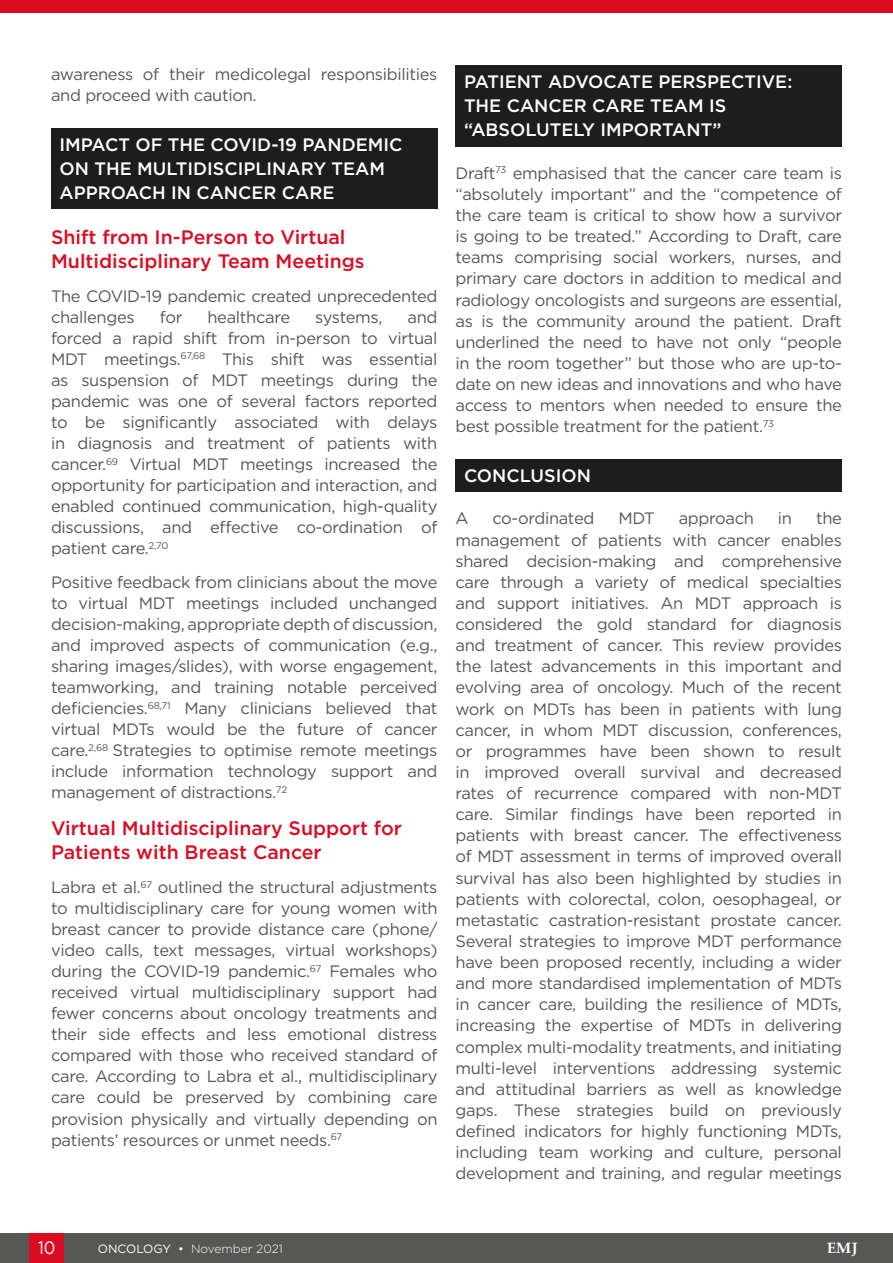
<style>
.page{position:relative;width:893px;height:1263px;background:#fff}
.page>*{position:absolute;margin:0;border:0;box-sizing:border-box;transform-origin:0 0}
.H2__Heading_2{font:500 19.5px/24px "Gotham";color:#dc0c23}
.H1__Heading_1{font:500 18px/24px "Gotham";color:#fff}
.t1{font:18px "Gotham";color:#fff;scale:.9 1}
.Body_Text__Justifica{font:16.5px/21.1px "Gotham";letter-spacing:-.02em;color:#575756;text-align:justify}
.t2{font:700 15px "Palatino Linotype";color:#fff}
.t3{font:300 12px "Gotham";color:#fff}
.s1{font-weight:400}
</style>
<div class="page">
<div style="left:0;top:0;width:893px;height:13px;background:#dc0c23"></div>
<div style="left:0;top:1233px;width:893px;height:30px;background:#575756"></div>
<div style="left:30px;top:1233px;width:34px;height:30px;background:#dc0c23"></div>
<div style="left:51px;top:128px;width:386px;height:81px;background:#1d1d1d"></div>
<div style="left:455px;top:65px;width:387px;height:81px;background:#1d1d1d"></div>
<div style="left:455px;top:459px;width:387px;height:33px;background:#1d1d1d"></div>
<p class="Body_Text__Justifica" style="left:51px;top:63px;width:388px">awareness of their medicolegal responsibilities and proceed with caution.</p>
<p class="H1__Heading_1" style="left:60px;top:132px;width:344px">IMPACT OF THE COVID-19 PANDEMIC<br>ON THE MULTIDISCIPLINARY TEAM<br>APPROACH IN CANCER CARE</p>
<p class="H2__Heading_2" style="left:51px;top:225px;width:315px">Shift from In-Person to Virtual<br>Multidisciplinary Team Meetings</p>
<p class="Body_Text__Justifica" style="left:51px;top:285px;width:388px">The COVID-19 pandemic created unprecedented challenges</p>
<p class="Body_Text__Justifica" style="left:160px;top:306px;width:24px">for</p>
<p class="Body_Text__Justifica" style="left:207px;top:306px;width:84px">healthcare</p>
<p class="Body_Text__Justifica" style="left:315px;top:306px;width:69px">systems,</p>
<p class="Body_Text__Justifica" style="left:51px;top:306px;width:388px;text-indent:356px">and forced a rapid shift from in‑person to virtual MDT meetings.<sup>67,68</sup> This shift was essential as suspension of MDT meetings during the pandemic was one of several factors reported to be significantly associated with delays in diagnosis and treatment of patients with cancer.<sup>69</sup> Virtual MDT meetings increased the opportunity for participation and interaction, and enabled continued communication, high‑quality discussions, and effective co-ordination of patient care.<sup>2,70</sup></p>
<p class="Body_Text__Justifica" style="left:51px;top:571px;width:388px">Positive feedback from clinicians about the move to virtual MDT meetings included unchanged decision‑making, appropriate depth of discussion, and improved aspects of communication (e.g., sharing images/slides), with worse engagement, teamworking, and training notable perceived deficiencies.<sup>68,71</sup> Many clinicians believed that virtual MDTs would be the future of cancer care.<sup>2,68</sup> Strategies to optimise remote meetings include information technology support and management of distractions.<sup>72</sup></p>
<p class="H2__Heading_2" style="left:51px;top:816px;width:352px">Virtual Multidisciplinary Support for<br>Patients with Breast Cancer</p>
<p class="Body_Text__Justifica" style="left:51px;top:876px;width:388px">Labra et al.<sup>67</sup> outlined the structural adjustments to multidisciplinary care for young women with breast cancer to provide distance care (phone/ video calls, text messages, virtual workshops) during the COVID-19 pandemic.<sup>67</sup> Females who received virtual multidisciplinary support had fewer concerns about oncology treatments and their side effects and less emotional distress compared with those who received standard of care. According to Labra et al., multidisciplinary care could be preserved by combining care provision physically and virtually depending on patients’ resources or unmet needs.<sup>67</sup></p>
<p class="H1__Heading_1" style="left:464px;top:70px;width:330px">PATIENT ADVOCATE PERSPECTIVE:<br>THE CANCER CARE TEAM IS “ABSOLUTELY IMPORTANT”</p>
<p class="Body_Text__Justifica" style="left:455px;top:162px;width:388px">Draft<sup>73</sup> emphasised that the cancer care team is “absolutely important” and the “competence of the care team is critical to show how a survivor is going to be treated.” According to Draft, care teams comprising social workers, nurses, and primary care doctors in addition to medical and radiology oncologists and surgeons are essential, as is the community around the patient. Draft underlined the need to have not only “people in the room together” but those who are up‑to&shy;date on new ideas and innovations and who have access to mentors when needed to ensure the best possible treatment for the patient.<sup>73</sup></p>
<p class="H1__Heading_1" style="left:464px;top:463px;width:128px">CONCLUSION</p>
<p class="Body_Text__Justifica" style="left:455px;top:508px;width:15px">A</p>
<p class="Body_Text__Justifica" style="left:492px;top:508px;width:104px">co-ordinated</p>
<p class="Body_Text__Justifica" style="left:618px;top:508px;width:38px">MDT</p>
<p class="Body_Text__Justifica" style="left:679px;top:508px;width:77px">approach</p>
<p class="Body_Text__Justifica" style="left:778px;top:508px;width:16px">in</p>
<p class="Body_Text__Justifica" style="left:455px;top:508px;width:388px;text-indent:360px">the management of patients with cancer enables shared decision‑making and comprehensive care through a variety of medical specialties and support initiatives. An MDT approach is considered the gold standard for diagnosis and treatment of cancer. This review provides the latest advancements in this important and evolving area of oncology. Much of the recent work on MDTs has been in patients with lung cancer, in whom MDT discussion, conferences, or programmes have been shown to result in improved overall survival and decreased rates of recurrence compared with non‑MDT care. Similar findings have been reported in patients with breast cancer. The effectiveness of MDT assessment in terms of improved overall survival has also been highlighted by studies in patients with colorectal, colon, oesophageal, or metastatic castration-resistant prostate cancer.<br>Several strategies to improve MDT performance have been proposed recently, including a wider and more standardised implementation of MDTs in cancer care, building the resilience of MDTs, increasing the expertise of MDTs in delivering complex multi-modality treatments, and initiating multi‑level interventions addressing systemic and attitudinal barriers as well as knowledge gaps. These strategies build on previously defined indicators for highly functioning MDTs, including team working and culture, personal development and training, and regular meetings</p>
<p class="t1" style="left:38px;top:1236px;width:20px">10</p>
<p class="t3" style="left:98px;top:1241px;width:187px"><span class="s1">ONCOLOGY •</span> November 2021</p>
<p class="t2" style="left:827px;top:1238px;width:32px">EMJ</p>
</div>
